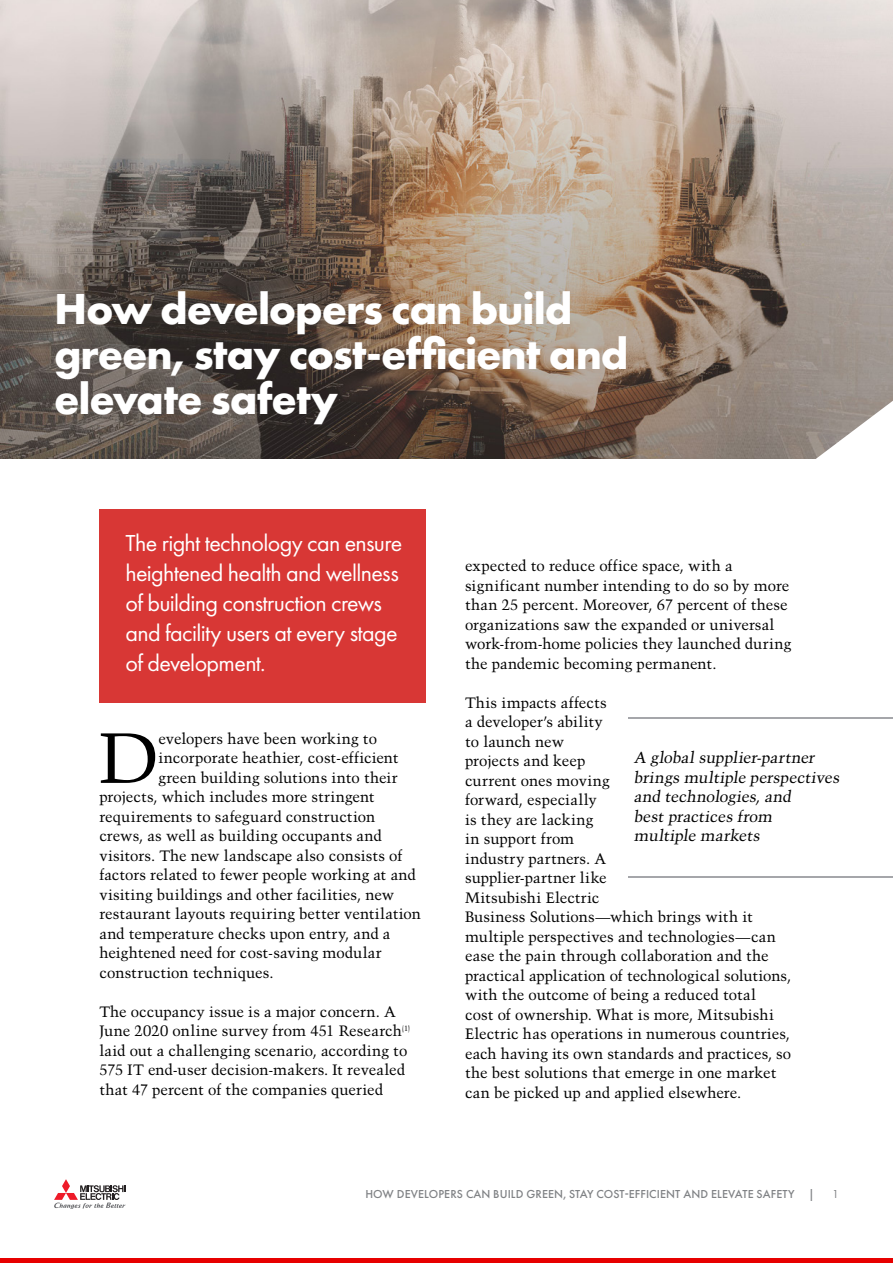
<style>
.page{position:relative;width:893px;height:1263px;background:#fff}
.page>*{position:absolute;margin:0;border:0;box-sizing:border-box;transform-origin:0 0}
.t1{font:70.8px "Trump Mediaeval LT Std";color:#000}
.t2{font:700 45px/45px "Futura PT";letter-spacing:-.025em;color:#fff}
.t3{font:24px/30px "Futura PT";letter-spacing:-.025em;color:#fff}
.t4{font:15.75px/19.5px "Trump Mediaeval LT Std";color:#000}
.t5{font:15px/19.5px "Trump Mediaeval LT Std";color:#000}
.t6{font:500 12px "Futura PT";letter-spacing:.01em;color:#808285}
.t7{font:12px "Futura PT";color:#808285}
</style>
<div class="page">
<svg style="left:54px;top:1179px;width:71px;height:30px"></svg>
<div style="left:0;top:1258px;width:893px;height:5px;background:#e70000"></div>
<div style="left:99px;top:509px;width:327px;height:194px;background:#d83735"></div>
<img style="left:0;top:0;width:893px;height:459px">
<svg style="left:813px;top:401px;width:80px;height:58px"></svg>
<hr style="left:628px;top:717px;width:265px;height:1px;background:#a5a6aa">
<hr style="left:628px;top:876px;width:265px;height:2px;background:#a5a6aa">
<h2 class="t2" style="left:54px;top:285px;width:576px">How developers can build green, stay cost-efficient and elevate safety</h2>
<h3 class="t3" style="left:125px;top:528px;width:278px">The right technology can ensure heightened health and wellness of building construction crews and facility users at every stage of development.</h3>
<h1 class="t1" style="left:99px;top:715px;width:61px">D</h1>
<p class="t5" style="left:158px;top:729px;width:220px">evelopers have been working to</p>
<p class="t5" style="left:158px;top:748px;width:242px">incorporate heathier, cost-efficient</p>
<p class="t5" style="left:158px;top:768px;width:241px">green building solutions into their</p>
<p class="t5" style="left:99px;top:787px;width:277px">projects, which includes more stringent</p>
<p class="t5" style="left:99px;top:807px;width:277px">requirements to safeguard construction</p>
<p class="t5" style="left:99px;top:826px;width:284px">crews, as well as building occupants and</p>
<p class="t5" style="left:99px;top:846px;width:304px">visitors. The new landscape also consists of</p>
<p class="t5" style="left:99px;top:865px;width:318px">factors related to fewer people working at and</p>
<p class="t5" style="left:99px;top:885px;width:296px">visiting buildings and other facilities, new</p>
<p class="t5" style="left:99px;top:904px;width:323px">restaurant layouts requiring better ventilation</p>
<p class="t5" style="left:99px;top:924px;width:292px">and temperature checks upon entry, and a</p>
<p class="t5" style="left:99px;top:943px;width:284px">heightened need for cost-saving modular</p>
<p class="t5" style="left:99px;top:963px;width:176px">construction techniques.</p>
<p class="t5" style="left:99px;top:1002px;width:312px">The occupancy issue is a major concern. A June 2020 online survey from 451 Research<sup>(1) </sup>laid out a challenging scenario, according to 575 IT end-user decision-makers. It revealed that 47 percent of the companies queried</p>
<p class="t5" style="left:465px;top:556px;width:328px">expected to reduce office space, with a significant number intending to do so by more than 25 percent. Moreover, 67 percent of these organizations saw the expanded or universal work-from-home policies they launched during the pandemic becoming permanent.</p>
<p class="t5" style="left:465px;top:693px;width:328px">This impacts affects<br>a developer’s ability<br>to launch new<br>projects and keep<br>current ones moving<br>forward, especially<br>is they are lacking<br>in support from<br>industry partners. A<br>supplier-partner like<br>Mitsubishi Electric<br>Business Solutions—which brings with it multiple perspectives and technologies—can ease the pain through collaboration and the practical application of technological solutions, with the outcome of being a reduced total<br>cost of ownership. What is more, Mitsubishi<br>Electric has operations in numerous countries, each having its own standards and practices, so the best solutions that emerge in one market can be picked up and applied elsewhere.</p>
<p class="t4" style="left:634px;top:748px;width:210px">A global supplier-partner brings multiple perspectives and technologies, and<br>best practices from multiple markets</p>
<p class="t6" style="left:365px;top:1186px;width:451px">HOW DEVELOPERS CAN BUILD GREEN, STAY COST-EFFICIENT AND ELEVATE SAFETY |</p>
<p class="t7" style="left:832px;top:1187px;width:8px">1</p>
</div>
